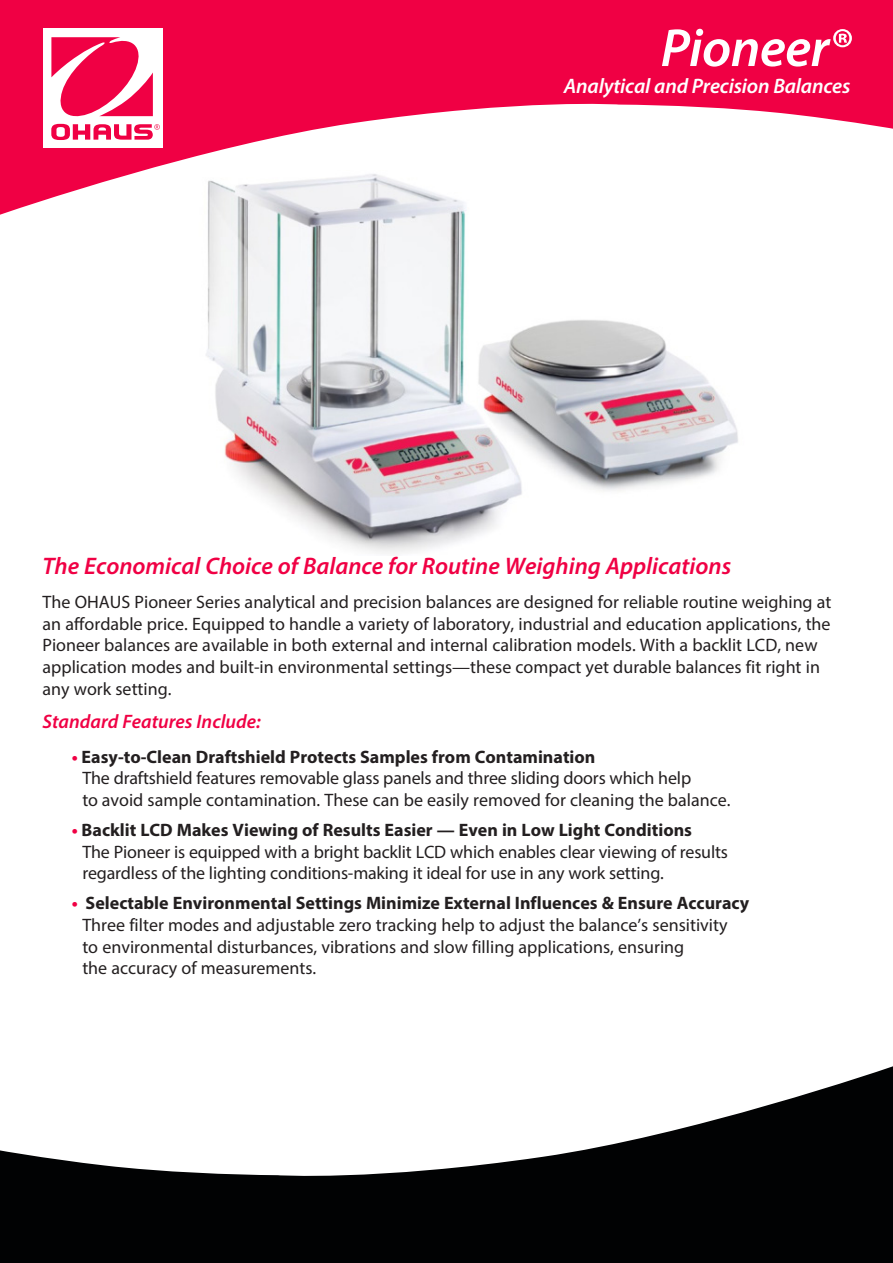
<style>
.page{position:relative;width:893px;height:1263px;background:#fff}
.page>*{position:absolute;margin:0;border:0;box-sizing:border-box;transform-origin:0 0}
.Cover_Product_Sub_Ti{font:italic 600 54px "Myriad Pro";letter-spacing:-.01em;color:#fff}
.Cover_Headline_Text{font:italic 600 24px "Myriad Pro";color:#f00044}
.Cover_Product_Sub_Ti-2{font:italic 600 21px "Myriad Pro";letter-spacing:-.01em;color:#fff}
.Cover_Standard_Featu{font:italic 600 19.5px "Myriad Pro";color:#f00044}
.Cover_Bullet_List{font:18px/21.6px "Myriad Pro";color:#231f20}
.Cover_Copy_Text{font:18px "Myriad Pro";color:#231f20}
.s1{font-weight:700;color:#f00044}
.s2{font-weight:700}
</style>
<div class="page">
<svg style="left:0;top:1066px;width:893px;height:197px;fill:#010203"></svg>
<svg style="left:0;top:0;width:893px;height:215px;fill:#f00044"></svg>
<div style="left:43px;top:29px;width:120px;height:119px;background:#fff"></div>
<svg style="left:51px;top:37px;width:109px;height:103px"></svg>
<img style="left:194px;top:170px;width:586px;height:384px">
<p class="Cover_Product_Sub_Ti" style="left:661px;top:14px;width:191px">Pioneer®</p>
<p class="Cover_Product_Sub_Ti-2" style="left:564px;top:73px;width:288px">Analytical and Precision Balances</p>
<p class="Cover_Headline_Text" style="left:43px;top:550px;width:690px">The Economical Choice of Balance for Routine Weighing Applications</p>
<p class="Cover_Copy_Text" style="left:43px;top:591px;width:790px">The OHAUS Pioneer Series analytical and precision balances are designed for reliable routine weighing at</p>
<p class="Cover_Copy_Text" style="left:43px;top:613px;width:790px">an affordable price. Equipped to handle a variety of laboratory, industrial and education applications, the</p>
<p class="Cover_Copy_Text" style="left:43px;top:634px;width:776px">Pioneer balances are available in both external and internal calibration models. With a backlit LCD, new</p>
<p class="Cover_Copy_Text" style="left:43px;top:656px;width:779px">application modes and built-in environmental settings—these compact yet durable balances fit right in</p>
<p class="Cover_Copy_Text" style="left:43px;top:677px;width:131px">any work setting.</p>
<p class="Cover_Standard_Featu" style="left:43px;top:709px;width:220px">Standard Features Include:</p>
<p class="Cover_Bullet_List" style="left:82px;top:745px;width:650px;text-indent:-11px"><span class="s1">•</span> <span class="s2">Easy-to-Clean Draftshield Protects Samples from Contamination<br></span>The draftshield features removable glass panels and three sliding doors which help<br>to avoid sample contamination. These can be easily removed for cleaning the balance.</p>
<p class="Cover_Bullet_List" style="left:82px;top:819px;width:647px;text-indent:-11px"><span class="s1">•</span> <span class="s2">Backlit LCD Makes Viewing of Results Easier — Even in Low Light Conditions<br></span>The Pioneer is equipped with a bright backlit LCD which enables clear viewing of results regardless of the lighting conditions-making it ideal for use in any work setting.</p>
<p class="Cover_Bullet_List" style="left:82px;top:892px;width:668px;text-indent:-11px"><span class="s1">•</span> <span class="s2">Selectable Environmental Settings Minimize External Influences &amp; Ensure Accuracy </span>Three filter modes and adjustable zero tracking help to adjust the balance’s sensitivity<br>to environmental disturbances, vibrations and slow filling applications, ensuring<br>the accuracy of measurements.</p>
</div>
